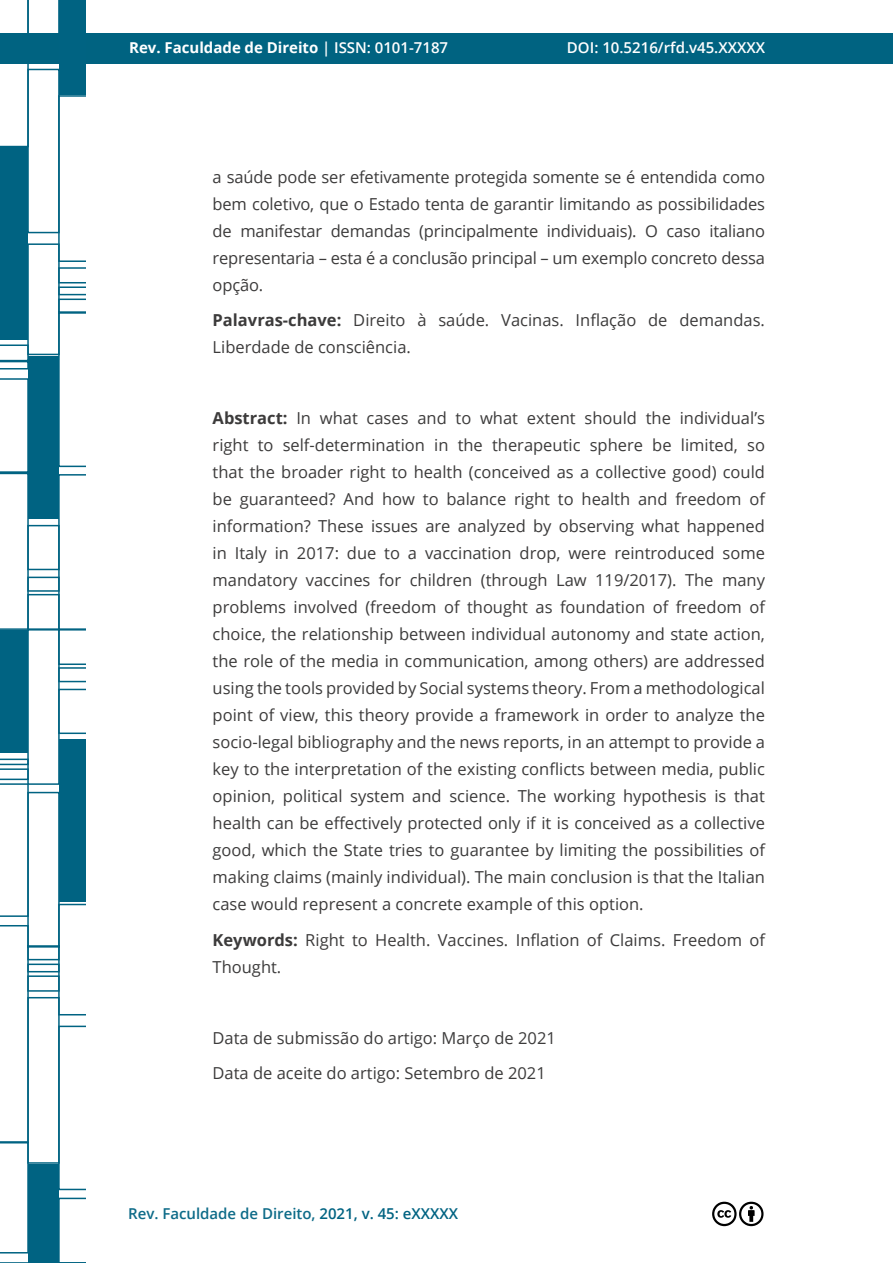
<style>
.page{position:relative;width:893px;height:1263px;background:#fff}
.page>*{position:absolute;margin:0;border:0;box-sizing:border-box;transform-origin:0 0}
.t1{font:16.5px/27px "Open Sans";color:#3c3b3b}
.t2{font:600 15px "Open Sans";color:#0d6b88}
.t3{font:700 15px "Open Sans";color:#fff}
.t4{font:600 15px "Open Sans";color:#fff}
.s1{font-weight:600}
.s2{font-weight:700}
.s3{color:#006382}
</style>
<div class="page">
<div style="left:0;top:33px;width:893px;height:31px;background:#006381"></div>
<svg style="left:0;top:0;width:85px;height:1263px"></svg>
<svg style="left:712px;top:1201px;width:52px;height:26px"></svg>
<p class="t3" style="left:129px;top:37px;width:320px">Rev. Faculdade de Direito <span class="s1">| ISSN: 0101-7187</span></p>
<p class="t4" style="left:567px;top:37px;width:200px">DOI: 10.5216/rfd.v45.XXXXX</p>
<p class="t1" style="left:213px;top:163px;width:554px;text-align:justify">a saúde pode ser efetivamente protegida somente se é entendida como bem coletivo, que o Estado tenta de garantir limitando as possibilidades de manifestar demandas (principalmente individuais). O caso italiano representaria – esta é a conclusão principal – um exemplo concreto dessa opção.</p>
<p class="t1" style="left:213px;top:306px;width:554px"><span class="s2">Palavras-chave:</span> Direito à saúde. Vacinas. Inflação de demandas.<br>Liberdade de consciência.</p>
<p class="t1" style="left:213px;top:404px;width:554px;text-align:justify"><span class="s2">Abstract:</span> In what cases and to what extent should the individual’s right to self-determination in the therapeutic sphere be limited, so that the broader right to health (conceived as a collective good) could be guaranteed? And how to balance right to health and freedom of information? These issues are analyzed by observing what happened in Italy in 2017: due to a vaccination drop, were reintroduced some mandatory vaccines for children (through Law 119/2017). The many problems involved (freedom of thought as foundation of freedom of choice, the relationship between individual autonomy and state action, the role of the media in communication, among others) are addressed using the tools provided by Social systems theory. From a methodological point of view, this theory provide a framework in order to analyze the socio-legal bibliography and the news reports, in an attempt to provide a key to the interpretation of the existing conflicts between media, public opinion, political system and science. The working hypothesis is that health can be effectively protected only if it is conceived as a collective good, which the State tries to guarantee by limiting the possibilities of making claims (mainly individual). The main conclusion is that the Italian case would represent a concrete example of this option.</p>
<p class="t1" style="left:213px;top:926px;width:554px"><span class="s2">Keywords:</span> Right to Health. Vaccines. Inflation of Claims. Freedom of<br>Thought.</p>
<p class="t1" style="left:213px;top:1019px;width:345px;line-height:35.5px">Data de submissão do artigo: Março de 2021<br>Data de aceite do artigo: Setembro de 2021</p>
<p class="t2" style="left:128px;top:1203px;width:332px">Rev. Faculdade de Direito, <span class="s3">2021, v. 45: eXXXXX</span></p>
</div>
